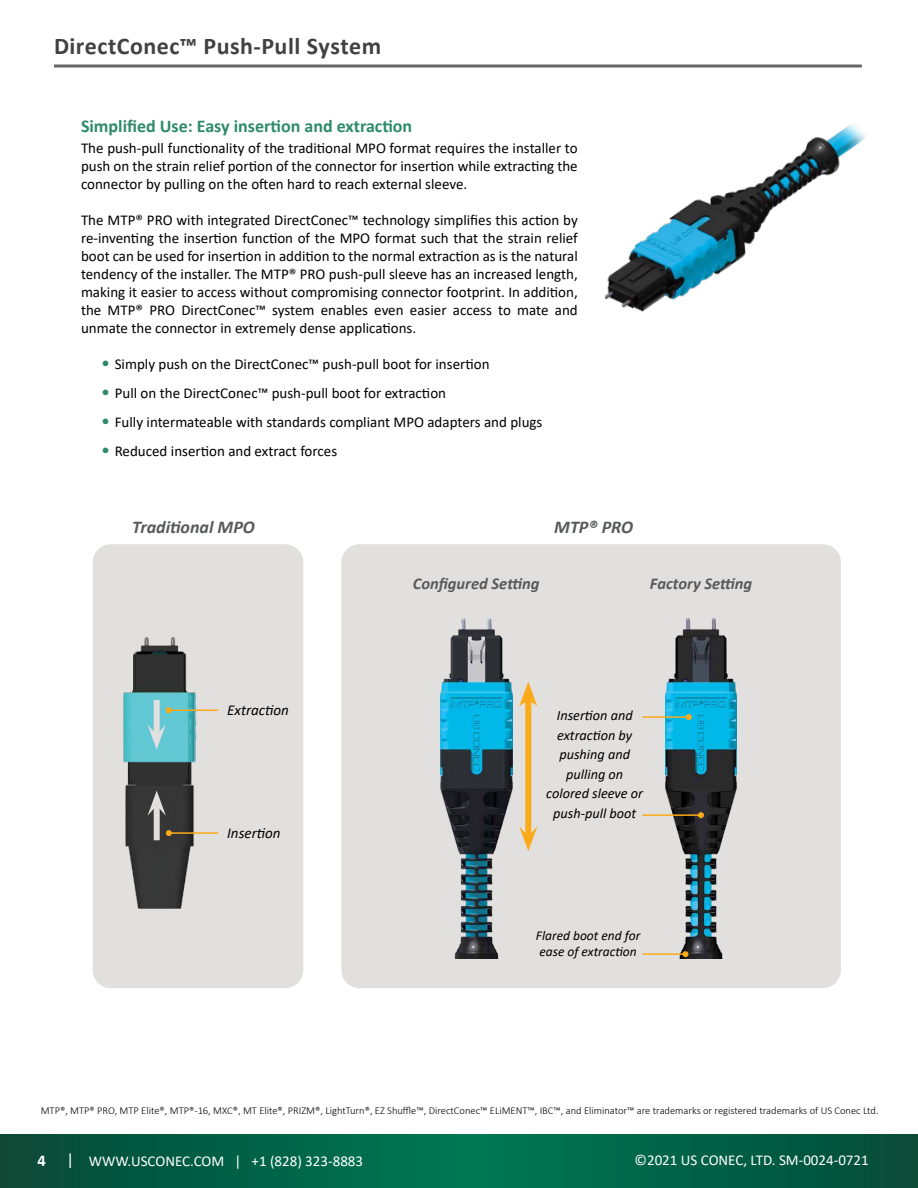
<style>
.page{position:relative;width:918px;height:1188px;background:#fff}
.page>*{position:absolute;margin:0;border:0;box-sizing:border-box;transform-origin:0 0}
.t1{font:700 24px "Calibri";letter-spacing:.02em;color:#414042}
.t2{font:700 18px "Calibri";color:#2e8a6c}
.t3{font:italic 700 18px "Calibri";color:#58595b}
.t4{font:italic 700 16.5px "Calibri";color:#58595b}
.t5{font:15px/18px "Calibri";color:#000;text-align:justify}
.t6{font:15px "Calibri";color:#fff}
.t7{font:italic 15px "Calibri";color:#000}
.t8{font:italic 14.25px/19.5px "Calibri";color:#000;text-align:center}
.t9{font:italic 13.5px/16.2px "Calibri";color:#000}
.t10{font:300 10.5px "Calibri";color:#000}
.s1{font-size:18px;color:#2c896d}
.s2{font-weight:700;font-size:16.5px}
.s3{font-size:16.5px}
</style>
<div class="page">
<svg style="left:54px;top:64px;width:808px;height:4px;background:#898a8c"></svg>
<svg style="left:0;top:1135px;width:918px;height:53px;background:#016045"></svg>
<div style="left:341px;top:544px;width:500px;height:444px;background:#e1e0df;border-radius:18px"></div>
<img style="left:441px;top:618px;width:71px;height:341px">
<img style="left:665px;top:618px;width:72px;height:341px">
<div style="left:93px;top:544px;width:210px;height:444px;background:#e1e0df;border-radius:18px"></div>
<img style="left:123px;top:636px;width:74px;height:272px">
<div style="left:154px;top:700px;width:6px;height:35px;background:#e1e0df"></div>
<svg style="left:148px;top:724px;width:18px;height:26px"></svg>
<div style="left:154px;top:805px;width:6px;height:35px;background:#e1e0df"></div>
<svg style="left:148px;top:791px;width:18px;height:25px"></svg>
<hr style="left:169px;top:709px;width:49px;height:2px;background:#fbaa19">
<svg style="left:166px;top:707px;width:6px;height:6px"></svg>
<hr style="left:169px;top:832px;width:49px;height:2px;background:#fbaa19">
<svg style="left:166px;top:830px;width:6px;height:6px"></svg>
<div style="left:525px;top:696px;width:6px;height:140px;background:#fbaa19"></div>
<svg style="left:519px;top:682px;width:18px;height:25px"></svg>
<svg style="left:519px;top:826px;width:18px;height:25px"></svg>
<hr style="left:642px;top:953px;width:43px;height:2px;background:#fbaa19">
<svg style="left:682px;top:951px;width:6px;height:6px"></svg>
<hr style="left:642px;top:716px;width:47px;height:2px;background:#fbaa19">
<svg style="left:686px;top:714px;width:6px;height:6px"></svg>
<img style="left:604px;top:124px;width:263px;height:188px">
<hr style="left:642px;top:814px;width:59px;height:2px;background:#fbaa19">
<svg style="left:698px;top:812px;width:6px;height:6px"></svg>
<h1 class="t1" style="left:54px;top:29px;width:329px">DirectConec™ Push-Pull System</h1>
<p class="t2" style="left:81px;top:114px;width:333px">Simplified Use: Easy insertion and extraction</p>
<p class="t5" style="left:81px;top:139px;width:498px">The push-pull functionality of the traditional MPO format requires the installer to push on the strain relief portion of the connector for insertion while extracting the connector by pulling on the often hard to reach external sleeve.</p>
<p class="t5" style="left:81px;top:211px;width:498px">The MTP® PRO with integrated DirectConec™ technology simplifies this action by re-inventing the insertion function of the MPO format such that the strain relief boot can be used for insertion in addition to the normal extraction as is the natural tendency of the installer. The MTP® PRO push-pull sleeve has an increased length, making it easier to access without compromising connector footprint. In addition, the MTP® PRO DirectConec™ system enables even easier access to mate and unmate the connector in extremely dense applications.</p>
<p class="t5" style="left:101px;top:355px;width:390px"><span class="s1">•</span> Simply push on the DirectConec™ push-pull boot for insertion</p>
<p class="t5" style="left:101px;top:384px;width:346px"><span class="s1">•</span> Pull on the DirectConec™ push-pull boot for extraction</p>
<p class="t5" style="left:101px;top:413px;width:443px"><span class="s1">•</span> Fully intermateable with standards compliant MPO adapters and plugs</p>
<p class="t5" style="left:101px;top:441px;width:237px"><span class="s1">•</span> Reduced insertion and extract forces</p>
<p class="t3" style="left:132px;top:514px;width:124px">Traditional MPO</p>
<p class="t3" style="left:554px;top:514px;width:81px">MTP® PRO</p>
<p class="t4" style="left:413px;top:572px;width:128px">Configured Setting</p>
<p class="t4" style="left:650px;top:572px;width:104px">Factory Setting</p>
<p class="t7" style="left:227px;top:700px;width:63px">Extraction</p>
<p class="t7" style="left:227px;top:822px;width:55px">Insertion</p>
<p class="t8" style="left:546px;top:705px;width:98px">Insertion and extraction by pushing and pulling on colored sleeve or push-pull boot</p>
<p class="t9" style="left:536px;top:927px;width:106px">Flared boot end for ease of extraction</p>
<p class="t10" style="left:41px;top:1104px;width:839px">MTP®, MTP® PRO, MTP Elite®, MTP®-16, MXC®, MT Elite®, PRIZM®, LightTurn®, EZ Shuffle™, DirectConec™ ELiMENT™, IBC™, and Eliminator™ are trademarks or registered trademarks of US Conec Ltd.</p>
<p class="t6" style="left:38px;top:1151px;width:327px"><span class="s2">4</span> <span class="s3">|</span> WWW.USCONEC.COM | +1 (828) 323-8883</p>
<p class="t6" style="left:635px;top:1149px;width:236px">©2021 US CONEC, LTD. SM-0024-0721</p>
</div>
